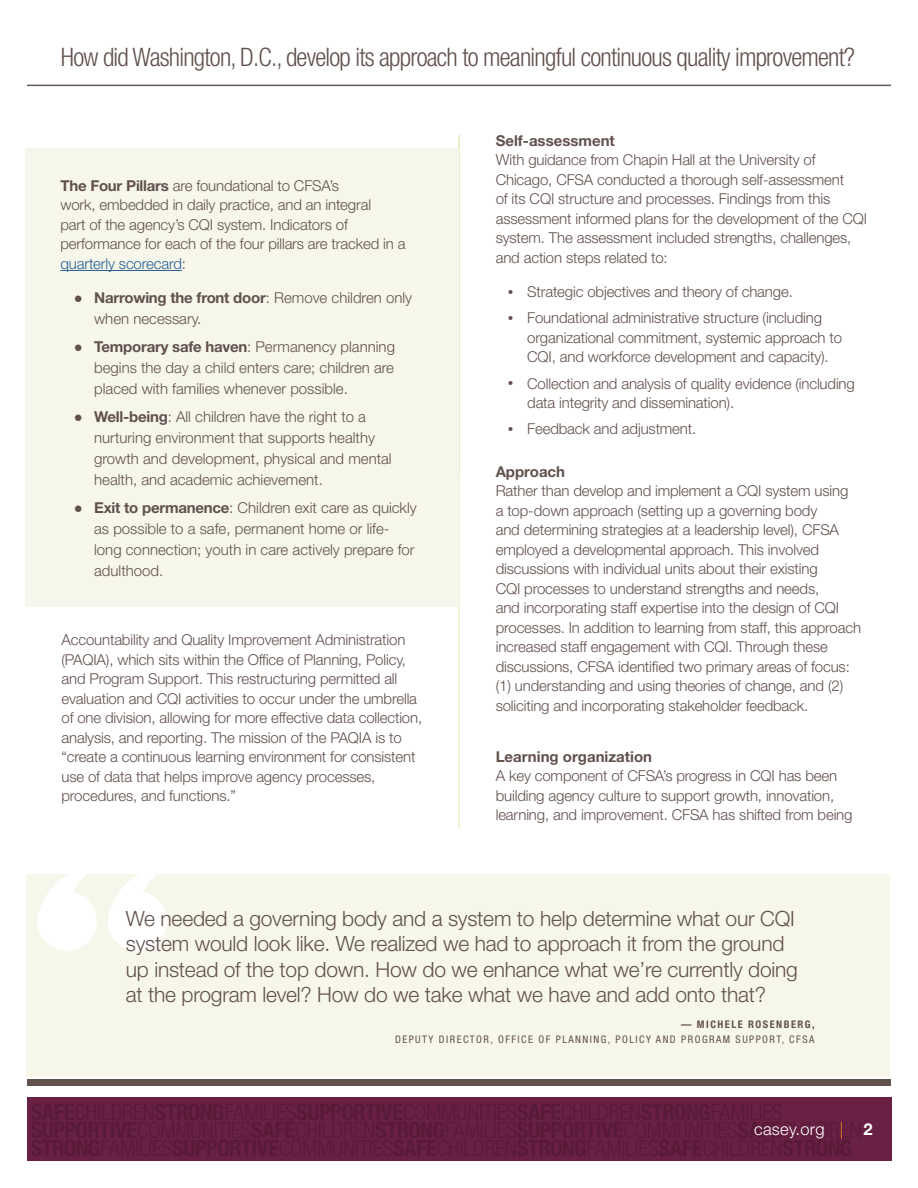
<style>
.page{position:relative;width:918px;height:1188px;background:#fff}
.page>*{position:absolute;margin:0;border:0;box-sizing:border-box;transform-origin:0 0}
.t1{font:300 condensed 25.5px "Helvetica Neue LT Std";letter-spacing:-.03em;color:#61514d}
.box_body{font:300 21px/25.2px "Helvetica Neue LT Std";letter-spacing:-.01em;color:#61514d}
.t2{font:300 16.5px "Helvetica Neue LT Std";letter-spacing:.02em;color:#fff}
.body{font:300 15px/19.5px "Helvetica Neue LT Std";letter-spacing:-.01em;color:#61514d}
.box_body-2{font:300 15px/19.5px "Helvetica Neue LT Std";letter-spacing:-.01em;color:#61514d}
.Head_3{font:700 15px "Helvetica Neue LT Std";color:#61514d}
.body-2{font:condensed 10.5px/15px "Helvetica Neue LT Std";letter-spacing:.14em;color:#61514d;text-align:right}
.s1{font-weight:700}
.s2{color:#266193}
.s3{font-family:"Arial";font-weight:400}
.s4{font-size:11.25px}
.s5{color:#f18a21}
</style>
<div class="page">
<div style="left:27px;top:1098px;width:864px;height:63px;background:#692045"></div>
<div style="left:27px;top:1079px;width:864px;height:7px;background:#61514d"></div>
<hr style="left:459px;top:135px;width:1px;height:694px;background:#e9e7b7">
<hr style="left:27px;top:85px;width:864px;height:1px;background:#61514d">
<div style="left:27px;top:874px;width:863px;height:203px;background:#f7f6eb"></div>
<svg style="left:37px;top:874px;width:130px;height:77px"></svg>
<div style="left:25px;top:148px;width:433px;height:460px;background:#f7f6eb"></div>
<hr style="left:60px;top:270px;width:122px;height:1px;background:#266193">
<h1 class="t1" style="left:61px;top:42px;width:796px">How did Washington, D.C., develop its approach to meaningful continuous quality improvement?</h1>
<p class="box_body-2" style="left:60px;top:176px;width:347px"><span class="s1">The Four Pillars</span> are foundational to CFSA’s<br>work, embedded in daily practice, and an integral<br>part of the agency’s CQI system. Indicators of performance for each of the four pillars are tracked in a <span class="s2">quarterly scorecard</span>:</p>
<p class="body" style="left:94px;top:287px;width:319px;line-height:21px;text-indent:-20px"><span class="s3">●</span> <span class="s1">Narrowing the front door</span>: Remove children only when necessary.</p>
<p class="body" style="left:94px;top:336px;width:302px;line-height:21px;text-align:justify;text-indent:-20px"><span class="s3">●</span> <span class="s1">Temporary safe haven</span>: Permanency planning begins the day a child enters care; children are placed with families whenever possible.</p>
<p class="body" style="left:94px;top:406px;width:299px;line-height:21px;text-indent:-20px"><span class="s3">●</span> <span class="s1">Well-being</span>: All children have the right to a nurturing environment that supports healthy growth and development, physical and mental health, and academic achievement.</p>
<p class="body" style="left:94px;top:497px;width:324px;line-height:21px;text-indent:-20px"><span class="s3">●</span> <span class="s1">Exit to permanence</span>: Children exit care as quickly as possible to a safe, permanent home or life&shy;long connection; youth in care actively prepare for adulthood.</p>
<p class="body" style="left:62px;top:630px;width:362px">Accountability and Quality Improvement Administration (PAQIA), which sits within the Office of Planning, Policy, and Program Support. This restructuring permitted all evaluation and CQI activities to occur under the umbrella of one division, allowing for more effective data collection, analysis, and reporting. The mission of the PAQIA is to “create a continuous learning environment for consistent use of data that helps improve agency processes, procedures, and functions.”</p>
<p class="Head_3" style="left:496px;top:131px;width:121px">Self-assessment</p>
<p class="body" style="left:496px;top:150px;width:373px">With guidance from Chapin Hall at the University of Chicago, CFSA conducted a thorough self-assessment<br>of its CQI structure and processes. Findings from this assessment informed plans for the development of the CQI system. The assessment included strengths, challenges, and action steps related to:</p>
<p class="body" style="left:508px;top:282px;width:287px"><span class="s4">•</span> Strategic objectives and theory of change.</p>
<p class="body" style="left:527px;top:308px;width:316px;text-indent:-20px"><span class="s4">•</span> Foundational administrative structure (including organizational commitment, systemic approach to<br>CQI, and workforce development and capacity).</p>
<p class="body" style="left:527px;top:373px;width:329px;text-indent:-20px"><span class="s4">•</span> Collection and analysis of quality evidence (including data integrity and dissemination).</p>
<p class="body" style="left:508px;top:419px;width:190px"><span class="s4">•</span> Feedback and adjustment.</p>
<p class="Head_3" style="left:496px;top:462px;width:71px">Approach</p>
<p class="body" style="left:496px;top:481px;width:367px">Rather than develop and implement a CQI system using<br>a top-down approach (setting up a governing body<br>and determining strategies at a leadership level), CFSA employed a developmental approach. This involved discussions with individual units about their existing<br>CQI processes to understand strengths and needs,<br>and incorporating staff expertise into the design of CQI processes. In addition to learning from staff, this approach increased staff engagement with CQI. Through these discussions, CFSA identified two primary areas of focus: (1) understanding and using theories of change, and (2) soliciting and incorporating stakeholder feedback.</p>
<p class="Head_3" style="left:496px;top:747px;width:158px">Learning organization</p>
<p class="body" style="left:496px;top:766px;width:358px">A key component of CFSA’s progress in CQI has been building agency culture to support growth, innovation, learning, and improvement. CFSA has shifted from being</p>
<p class="box_body" style="left:126px;top:906px;width:674px">We needed a governing body and a system to help determine what our CQI system would look like. We realized we had to approach it from the ground up instead of the top down. How do we enhance what we’re currently doing at the program level? How do we take what we have and add onto that?</p>
<p class="body-2" style="left:395px;top:1017px;width:421px"><span class="s1">— MICHELE ROSENBERG,<br></span>DEPUTY DIRECTOR, OFFICE OF PLANNING, POLICY AND PROGRAM SUPPORT, CFSA</p>
<p class="t2" style="left:754px;top:1119px;width:120px">casey.org <span class="s5">|</span> <span class="s1">2</span></p>
</div>
